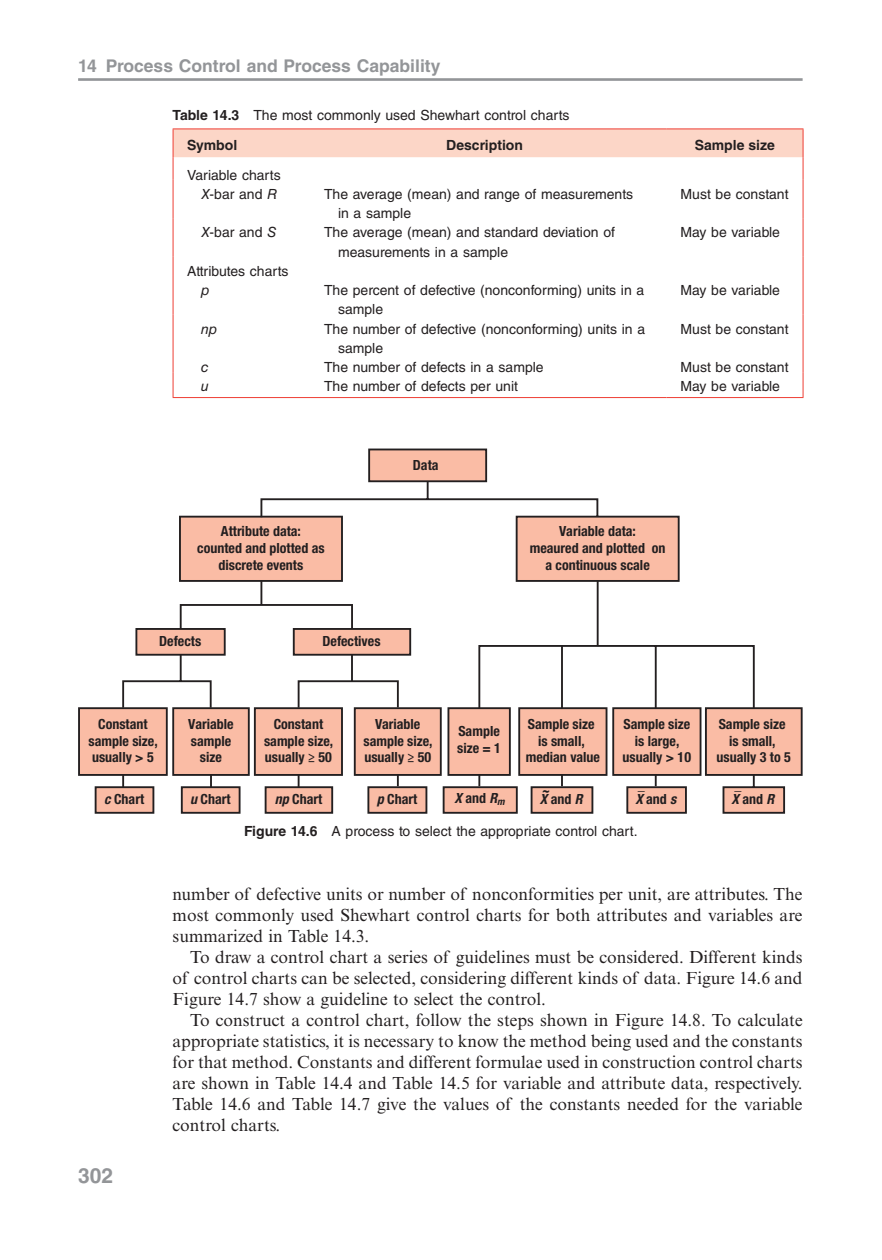
<style>
.page{position:relative;width:882px;height:1260px;background:#fff}
.page>*{position:absolute;margin:0;border:0;box-sizing:border-box;transform-origin:0 0}
.t1{font:700 21px "Helvetica LT Std";color:#939598}
.Np{font:17.5px/21px "Times New Roman MT Std";color:#231f20;text-align:justify}
.t2{font:700 17.5px "Helvetica LT Std";color:#939598}
.Body-table{font:14px/19.2px "Helvetica LT Std";color:#231f20}
.image{font:700 condensed 14px/16.8px "Helvetica Neue LT Std";color:#231f20;text-align:center}
.caption-figure{font:14px "Helvetica LT Std";color:#231f20}
.title-table{font:14px "Helvetica LT Std";color:#231f20}
.Head-table{font:700 14px "Helvetica LT Std";color:#231f20}
.Body-table-2{font:italic 14px "Helvetica LT Std";color:#231f20}
.image-2{font:italic 700 condensed 14px "Helvetica Neue LT Std";color:#231f20}
.s1{font-weight:700}
.s2{font-style:italic}
</style>
<div class="page">
<hr style="left:78px;top:78px;width:725px;height:3px;background:#939598">
<hr style="left:173px;top:128px;width:137px;height:1px;background:#ee3e34">
<hr style="left:310px;top:128px;width:357px;height:1px;background:#ee3e34">
<hr style="left:667px;top:128px;width:137px;height:1px;background:#ee3e34">
<svg style="left:173px;top:129px;width:631px;height:51px"></svg>
<hr style="left:173px;top:180px;width:1px;height:38px;background:#ee3e34">
<hr style="left:803px;top:180px;width:1px;height:38px;background:#ee3e34">
<hr style="left:173px;top:218px;width:1px;height:39px;background:#ee3e34">
<hr style="left:803px;top:218px;width:1px;height:39px;background:#ee3e34">
<svg style="left:173px;top:257px;width:1px;height:19px"></svg>
<svg style="left:803px;top:257px;width:1px;height:19px"></svg>
<hr style="left:173px;top:276px;width:1px;height:38px;background:#ee3e34">
<hr style="left:803px;top:276px;width:1px;height:38px;background:#ee3e34">
<hr style="left:173px;top:314px;width:1px;height:39px;background:#ee3e34">
<hr style="left:803px;top:314px;width:1px;height:39px;background:#ee3e34">
<svg style="left:173px;top:353px;width:1px;height:44px"></svg>
<svg style="left:803px;top:353px;width:1px;height:44px"></svg>
<hr style="left:173px;top:397px;width:137px;height:1px;background:#ee3e34">
<hr style="left:310px;top:397px;width:357px;height:1px;background:#ee3e34">
<hr style="left:667px;top:397px;width:137px;height:1px;background:#ee3e34">
<div style="left:369px;top:449px;width:117px;height:32px;background:#fabca5"></div>
<div style="left:368px;top:449px;width:119px;height:33px;border:2px solid #231f20"></div>
<div style="left:79px;top:708px;width:88px;height:67px;background:#fabca5"></div>
<div style="left:78px;top:707px;width:90px;height:69px;border:2px solid #231f20"></div>
<div style="left:706px;top:708px;width:96px;height:67px;background:#fabca5"></div>
<div style="left:705px;top:707px;width:98px;height:69px;border:2px solid #231f20"></div>
<svg style="left:179px;top:479px;width:501px;height:100px"></svg>
<div style="left:96px;top:787px;width:57px;height:26px;background:#fabca5"></div>
<div style="left:95px;top:786px;width:59px;height:28px;border:2px solid #231f20"></div>
<svg style="left:121px;top:579px;width:665px;height:235px"></svg>
<div style="left:532px;top:787px;width:60px;height:26px;background:#fabca5"></div>
<div style="left:531px;top:786px;width:62px;height:28px;border:2px solid #231f20"></div>
<p class="t2" style="left:78px;top:55px;width:364px">14 Process Control and Process Capability</p>
<p class="title-table" style="left:173px;top:107px;width:398px"><span class="s1">Table 14.3</span> The most commonly used Shewhart control charts</p>
<p class="Head-table" style="left:187px;top:137px;width:52px">Symbol</p>
<p class="Head-table" style="left:446px;top:137px;width:78px">Description</p>
<p class="Head-table" style="left:695px;top:137px;width:82px">Sample size</p>
<p class="Body-table" style="left:187px;top:165px;width:95px">Variable charts</p>
<p class="Body-table" style="left:201px;top:184px;width:78px"><span class="s2">X</span>-bar and <span class="s2">R</span></p>
<p class="Body-table" style="left:338px;top:184px;width:297px;text-indent:-14px">The average (mean) and range of measurements in a sample</p>
<p class="Body-table" style="left:681px;top:184px;width:110px">Must be constant</p>
<p class="Body-table" style="left:201px;top:223px;width:77px"><span class="s2">X</span>-bar and <span class="s2">S</span></p>
<p class="Body-table" style="left:338px;top:223px;width:279px;text-indent:-14px">The average (mean) and standard deviation of measurements in a sample</p>
<p class="Body-table" style="left:681px;top:223px;width:101px">May be variable</p>
<p class="Body-table" style="left:187px;top:261px;width:103px">Attributes charts</p>
<p class="Body-table-2" style="left:201px;top:282px;width:10px">p</p>
<p class="Body-table" style="left:338px;top:281px;width:308px;text-indent:-14px">The percent of defective (nonconforming) units in a sample</p>
<p class="Body-table" style="left:681px;top:281px;width:101px">May be variable</p>
<p class="Body-table-2" style="left:201px;top:321px;width:18px">np</p>
<p class="Body-table" style="left:338px;top:319px;width:309px;text-indent:-14px">The number of defective (nonconforming) units in a sample</p>
<p class="Body-table" style="left:681px;top:319px;width:110px">Must be constant</p>
<p class="Body-table-2" style="left:201px;top:359px;width:9px">c</p>
<p class="Body-table" style="left:324px;top:358px;width:221px">The number of defects in a sample</p>
<p class="Body-table" style="left:681px;top:358px;width:110px">Must be constant</p>
<p class="Body-table-2" style="left:201px;top:378px;width:9px">u</p>
<p class="Body-table" style="left:324px;top:377px;width:196px">The number of defects per unit</p>
<p class="Body-table" style="left:681px;top:377px;width:101px">May be variable</p>
<p class="image" style="left:413px;top:456px;width:27px">Data</p>
<p class="image" style="left:197px;top:522px;width:129px">Attribute data: counted and plotted as discrete events</p>
<p class="image" style="left:530px;top:522px;width:137px">Variable data:<br>meaured and plotted on a continuous scale</p>
<p class="image" style="left:159px;top:633px;width:43px">Defects</p>
<p class="image" style="left:323px;top:633px;width:60px">Defectives</p>
<p class="image" style="left:623px;top:715px;width:70px">Sample size is large, usually &gt; 10</p>
<p class="image" style="left:89px;top:715px;width:71px">Constant sample size, usually &gt; 5</p>
<p class="image" style="left:264px;top:715px;width:71px">Constant sample size, usually ≥ 50</p>
<p class="image" style="left:526px;top:715px;width:76px">Sample size is small, median value</p>
<p class="image" style="left:717px;top:715px;width:76px">Sample size is small, usually 3 to 5</p>
<p class="image" style="left:188px;top:715px;width:47px">Variable sample size</p>
<p class="image" style="left:457px;top:722px;width:45px;text-align:left">Sample size = 1</p>
<p class="image" style="left:363px;top:715px;width:71px">Variable sample size, usually ≥ 50</p>
<p class="image-2" style="left:541px;top:781px;width:10px">~</p>
<p class="image-2" style="left:638px;top:777px;width:8px">_</p>
<p class="image-2" style="left:735px;top:777px;width:8px">_</p>
<p class="image" style="left:104px;top:790px;width:41px"><span class="s2">c</span> Chart</p>
<p class="image" style="left:190px;top:790px;width:42px"><span class="s2">u</span> Chart</p>
<p class="image" style="left:275px;top:790px;width:49px"><span class="s2">np</span> Chart</p>
<p class="image" style="left:377px;top:790px;width:42px"><span class="s2">p</span> Chart</p>
<p class="image" style="left:455px;top:789px;width:52px"><span class="s2">X</span> and <span class="s2">R</span><sub>m</sub></p>
<p class="image" style="left:635px;top:790px;width:43px"><span class="s2">X</span> and <span class="s2">s</span></p>
<p class="image" style="left:732px;top:790px;width:44px"><span class="s2">X</span> and <span class="s2">R</span></p>
<p class="image" style="left:540px;top:790px;width:44px"><span class="s2">X</span> and <span class="s2">R</span></p>
<p class="caption-figure" style="left:244px;top:823px;width:395px"><span class="s1">Figure 14.6</span> A process to select the appropriate control chart.</p>
<p class="t1" style="left:78px;top:1163px;width:37px">302</p>
<p class="Np" style="left:173px;top:883px;width:631px">number of defective units or number of nonconformities per unit, are attributes. The most commonly used Shewhart control charts for both attributes and variables are summarized in Table 14.3.</p>
<p class="Np" style="left:173px;top:946px;width:631px;text-indent:18px">To draw a control chart a series of guidelines must be considered. Different kinds of control charts can be selected, considering different kinds of data. Figure 14.6 and Figure 14.7 show a guideline to select the control.</p>
<p class="Np" style="left:173px;top:1009px;width:632px;text-indent:18px">To construct a control chart, follow the steps shown in Figure 14.8. To calculate appropriate statistics, it is necessary to know the method being used and the constants for that method. Constants and different formulae used in construction control charts are shown in Table 14.4 and Table 14.5 for variable and attribute data, respectively.<br>Table 14.6 and Table 14.7 give the values of the constants needed for the variable control charts.</p>
</div>
